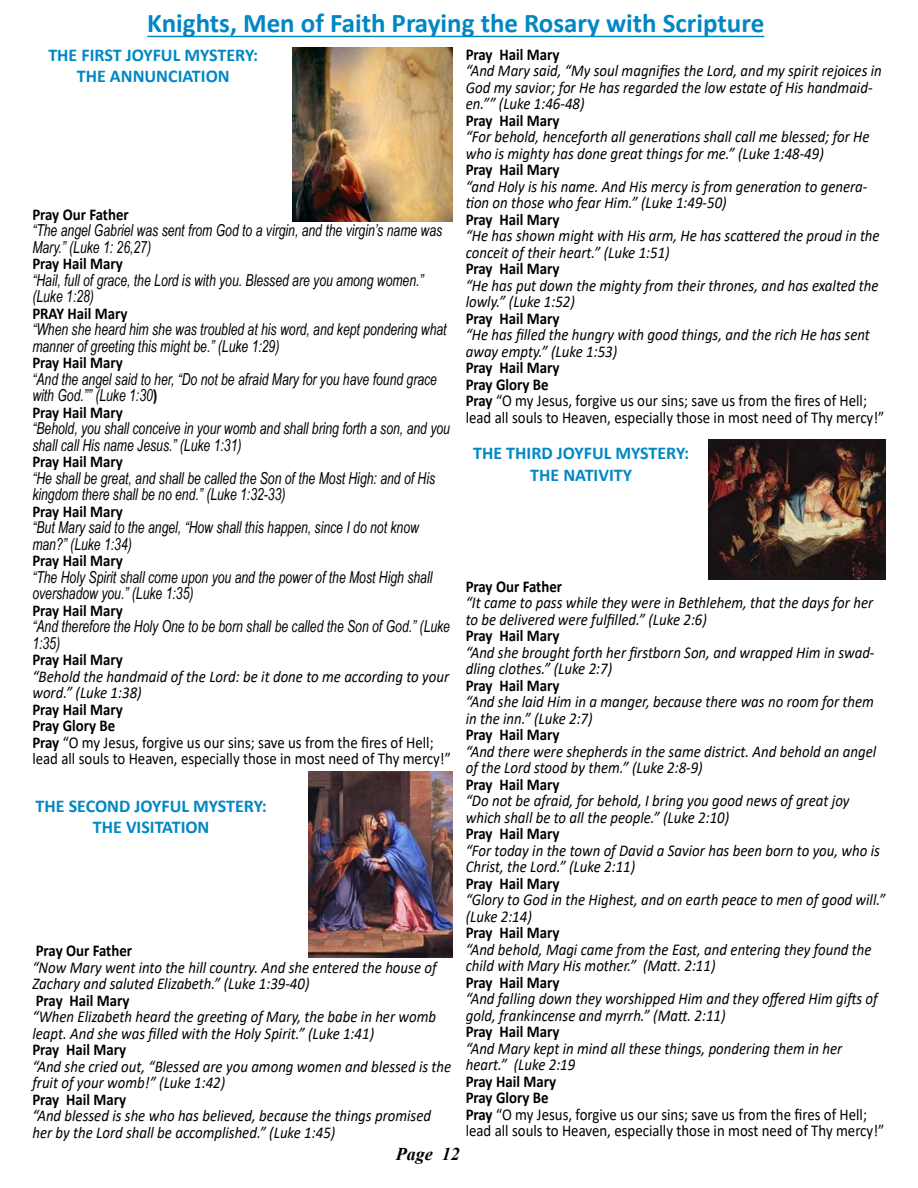
<style>
.page{position:relative;width:918px;height:1188px;background:#fff}
.page>*{position:absolute;margin:0;border:0;box-sizing:border-box;transform-origin:0 0}
.t1{font:700 27px "Calibri";color:#0087c4}
.t2{font:700 18px/21.6px "Calibri";color:#0087c4;text-align:center}
.t3{font:italic 700 18px "Times New Roman";color:#000}
.t4{font:italic 16.5px/16.5px "Calibri";color:#000;scale:.9 1}
.t5{font:italic 16.5px/16.5px "Arial Narrow";color:#000;scale:.9 1}
.t6{font:16.5px/16.5px "Calibri";color:#000;scale:.9 1}
.t7{font:700 16.5px "Calibri";color:#000;scale:.9 1}
.s1{font-family:"Calibri";font-weight:700;font-style:normal}
.s2{font-weight:700}
</style>
<div class="page">
<hr style="left:147px;top:36px;width:617px;height:1px;background:#0087c4">
<img style="left:292px;top:47px;width:160px;height:174px">
<img style="left:308px;top:772px;width:144px;height:185px">
<img style="left:709px;top:439px;width:177px;height:141px">
<h1 class="t1" style="left:147px;top:4px;width:618px">Knights, Men of Faith Praying the Rosary with Scripture</h1>
<p class="t2" style="left:48px;top:44px;width:211px">THE FIRST JOYFUL MYSTERY:<br>THE ANNUNCIATION</p>
<p class="t7" style="left:32px;top:203px;width:109px">Pray Our Father</p>
<p class="t5" style="left:32px;top:222px;width:457px">“The angel Gabriel was sent from God to a virgin, and the virgin’s name was<br>Mary.” (Luke 1: 26,27)</p>
<p class="t7" style="left:32px;top:252px;width:102px">Pray Hail Mary</p>
<p class="t5" style="left:32px;top:272px;width:436px">“Hail, full of grace, the Lord is with you. Blessed are you among women.” (Luke 1:28)</p>
<p class="t7" style="left:32px;top:302px;width:107px">PRAY Hail Mary</p>
<p class="t5" style="left:32px;top:321px;width:462px">“When she heard him she was troubled at his word, and kept pondering what manner of greeting this might be.” (Luke 1:29)</p>
<p class="t7" style="left:32px;top:351px;width:102px">Pray Hail Mary</p>
<p class="t5" style="left:32px;top:371px;width:451px">“And the angel said to her, “Do not be afraid Mary for you have found grace with God.”” (Luke 1:30<span class="s1">)</span></p>
<p class="t7" style="left:32px;top:401px;width:102px">Pray Hail Mary</p>
<p class="t5" style="left:32px;top:420px;width:466px">“Behold, you shall conceive in your womb and shall bring forth a son, and you shall call His name Jesus.” (Luke 1:31)</p>
<p class="t7" style="left:32px;top:450px;width:102px">Pray Hail Mary</p>
<p class="t5" style="left:32px;top:470px;width:449px">“He shall be great, and shall be called the Son of the Most High: and of His kingdom there shall be no end.” (Luke 1:32-33)</p>
<p class="t7" style="left:32px;top:500px;width:102px">Pray Hail Mary</p>
<p class="t5" style="left:32px;top:519px;width:431px">“But Mary said to the angel, “How shall this happen, since I do not know man?” (Luke 1:34)</p>
<p class="t7" style="left:32px;top:549px;width:102px">Pray Hail Mary</p>
<p class="t5" style="left:32px;top:569px;width:446px">“The Holy Spirit shall come upon you and the power of the Most High shall overshadow you.” (Luke 1:35)</p>
<p class="t7" style="left:32px;top:599px;width:102px">Pray Hail Mary</p>
<p class="t5" style="left:32px;top:618px;width:466px">“And therefore the Holy One to be born shall be called the Son of God.” (Luke<br>1:35)</p>
<p class="t7" style="left:32px;top:648px;width:102px">Pray Hail Mary</p>
<p class="t4" style="left:32px;top:668px;width:465px">“Behold the handmaid of the Lord: be it done to me according to your word.” (Luke 1:38)</p>
<p class="t6" style="left:32px;top:701px;width:467px"><span class="s2">Pray Hail Mary<br>Pray Glory Be<br>Pray</span> “O my Jesus, forgive us our sins; save us from the fires of Hell; lead all souls to Heaven, especially those in most need of Thy mercy!”</p>
<p class="t2" style="left:36px;top:795px;width:233px">THE SECOND JOYFUL MYSTERY:<br>THE VISITATION</p>
<p class="t7" style="left:36px;top:939px;width:109px">Pray Our Father</p>
<p class="t4" style="left:32px;top:958px;width:451px">“Now Mary went into the hill country. And she entered the house of<br>Zachary and saluted Elizabeth.” (Luke 1:39-40)</p>
<p class="t7" style="left:36px;top:989px;width:106px">Pray Hail Mary</p>
<p class="t4" style="left:32px;top:1008px;width:450px">“When Elizabeth heard the greeting of Mary, the babe in her womb leapt. And she was filled with the Holy Spirit.” (Luke 1:41)</p>
<p class="t7" style="left:32px;top:1038px;width:106px">Pray Hail Mary</p>
<p class="t4" style="left:32px;top:1057px;width:467px">“And she cried out, “Blessed are you among women and blessed is the fruit of your womb!” (Luke 1:42)</p>
<p class="t7" style="left:32px;top:1088px;width:106px">Pray Hail Mary</p>
<p class="t4" style="left:32px;top:1107px;width:444px">“And blessed is she who has believed, because the things promised her by the Lord shall be accomplished.” (Luke 1:45)</p>
<p class="t7" style="left:466px;top:42px;width:106px">Pray Hail Mary</p>
<p class="t4" style="left:466px;top:62px;width:464px">“And Mary said, “My soul magnifies the Lord, and my spirit rejoices in<br>God my savior; for He has regarded the low estate of His handmaid&shy;en.”” (Luke 1:46-48)</p>
<p class="t7" style="left:466px;top:108px;width:106px">Pray Hail Mary</p>
<p class="t4" style="left:466px;top:128px;width:450px">“For behold, henceforth all generations shall call me blessed; for He who is mighty has done great things for me.” (Luke 1:48-49)</p>
<p class="t7" style="left:466px;top:158px;width:106px">Pray Hail Mary</p>
<p class="t4" style="left:466px;top:177px;width:448px">“and Holy is his name. And His mercy is from generation to genera&shy;tion on those who fear Him.” (Luke 1:49-50)</p>
<p class="t7" style="left:466px;top:207px;width:106px">Pray Hail Mary</p>
<p class="t4" style="left:466px;top:227px;width:461px">“He has shown might with His arm, He has scattered the proud in the conceit of their heart.” (Luke 1:51)</p>
<p class="t7" style="left:466px;top:257px;width:106px">Pray Hail Mary</p>
<p class="t4" style="left:466px;top:276px;width:460px">“He has put down the mighty from their thrones, and has exalted the lowly.” (Luke 1:52)</p>
<p class="t7" style="left:466px;top:306px;width:106px">Pray Hail Mary</p>
<p class="t4" style="left:466px;top:326px;width:451px">“He has filled the hungry with good things, and the rich He has sent away empty.” (Luke 1:53)</p>
<p class="t6" style="left:466px;top:359px;width:467px"><span class="s2">Pray Hail Mary<br>Pray Glory Be<br>Pray</span> “O my Jesus, forgive us our sins; save us from the fires of Hell; lead all souls to Heaven, especially those in most need of Thy mercy!”</p>
<p class="t2" style="left:473px;top:442px;width:218px">THE THIRD JOYFUL MYSTERY:<br>THE NATIVITY</p>
<p class="t7" style="left:466px;top:575px;width:109px">Pray Our Father</p>
<p class="t4" style="left:466px;top:594px;width:454px">“It came to pass while they were in Bethlehem, that the days for her to be delivered were fulfilled.” (Luke 2:6)</p>
<p class="t7" style="left:466px;top:624px;width:106px">Pray Hail Mary</p>
<p class="t4" style="left:466px;top:643px;width:456px">“And she brought forth her firstborn Son, and wrapped Him in swad&shy;dling clothes.” (Luke 2:7)</p>
<p class="t7" style="left:466px;top:674px;width:106px">Pray Hail Mary</p>
<p class="t4" style="left:466px;top:693px;width:455px">“And she laid Him in a manger, because there was no room for them in the inn.” (Luke 2:7)</p>
<p class="t7" style="left:466px;top:723px;width:106px">Pray Hail Mary</p>
<p class="t4" style="left:466px;top:742px;width:458px">“And there were shepherds in the same district. And behold an angel of the Lord stood by them.” (Luke 2:8-9)</p>
<p class="t7" style="left:466px;top:773px;width:106px">Pray Hail Mary</p>
<p class="t4" style="left:466px;top:792px;width:428px">“Do not be afraid, for behold, I bring you good news of great joy which shall be to all the people.” (Luke 2:10)</p>
<p class="t7" style="left:466px;top:822px;width:106px">Pray Hail Mary</p>
<p class="t4" style="left:466px;top:841px;width:462px">“For today in the town of David a Savior has been born to you, who is<br>Christ, the Lord.” (Luke 2:11)</p>
<p class="t7" style="left:466px;top:872px;width:106px">Pray Hail Mary</p>
<p class="t4" style="left:466px;top:891px;width:468px">“Glory to God in the Highest, and on earth peace to men of good will.” (Luke 2:14)</p>
<p class="t7" style="left:466px;top:921px;width:106px">Pray Hail Mary</p>
<p class="t4" style="left:466px;top:940px;width:453px">“And behold, Magi came from the East, and entering they found the child with Mary His mother.” (Matt. 2:11)</p>
<p class="t7" style="left:466px;top:971px;width:106px">Pray Hail Mary</p>
<p class="t4" style="left:466px;top:990px;width:459px">“And falling down they worshipped Him and they offered Him gifts of gold, frankincense and myrrh.” (Matt. 2:11)</p>
<p class="t7" style="left:466px;top:1020px;width:106px">Pray Hail Mary</p>
<p class="t4" style="left:466px;top:1039px;width:420px">“And Mary kept in mind all these things, pondering them in her heart.” (Luke 2:19</p>
<p class="t6" style="left:466px;top:1073px;width:467px"><span class="s2">Pray Hail Mary<br>Pray Glory Be<br>Pray</span> “O my Jesus, forgive us our sins; save us from the fires of Hell; lead all souls to Heaven, especially those in most need of Thy mercy!”</p>
<p class="t3" style="left:396px;top:1141px;width:65px">Page 12</p>
</div>
